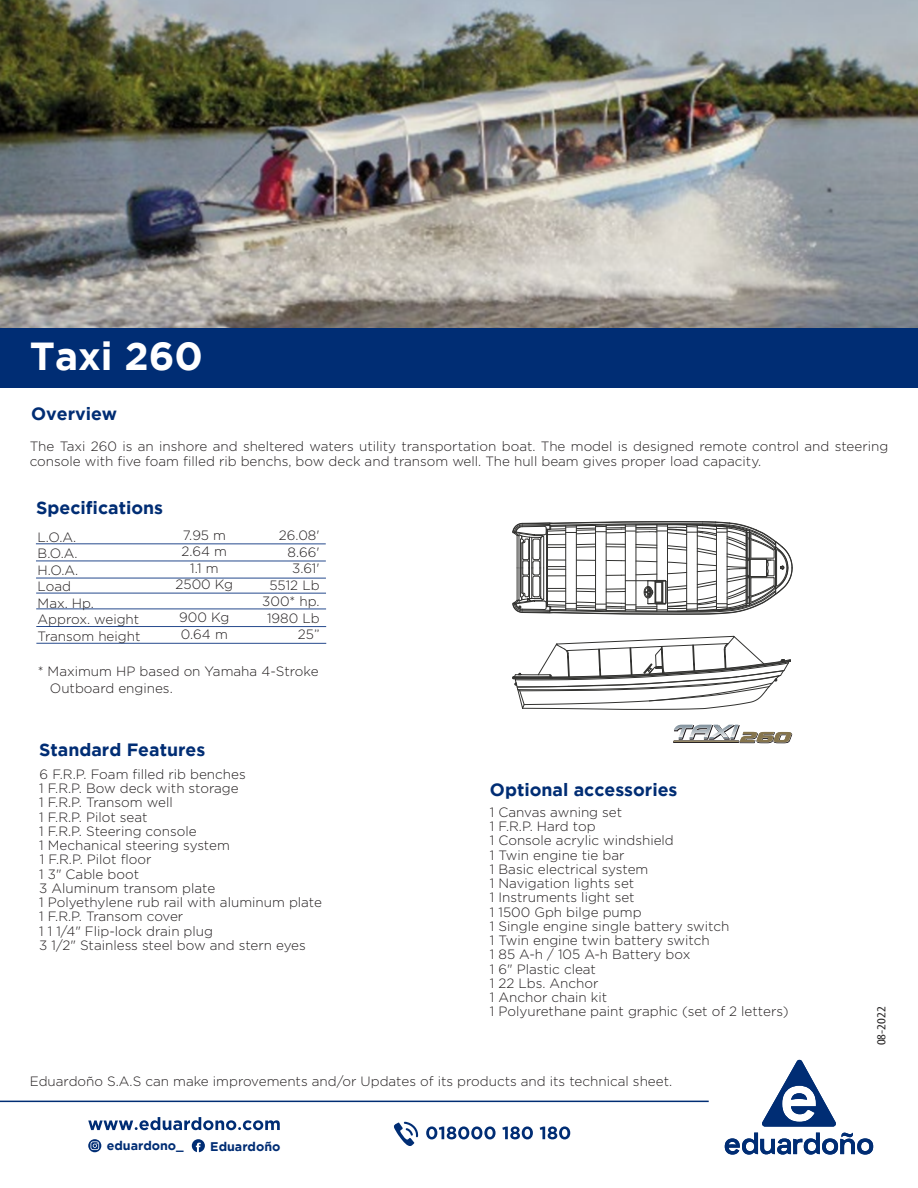
<style>
.page{position:relative;width:918px;height:1188px;background:#fff}
.page>*{position:absolute;margin:0;border:0;box-sizing:border-box;transform-origin:0 0}
.t1{font:700 39px "Gotham";color:#fff}
.t2{font:700 17.7px "Gotham";color:#002d74}
.t3{font:300 13.5px/14.2px "Gotham";color:#231f20}
.t4{font:700 12.6px "Gotham";color:#002d74}
.t5{font:condensed 12.45px "Myriad Pro";color:#272525;scale:1.2 1}
</style>
<div class="page">
<hr style="left:36px;top:544px;width:290px;height:1px;background:#264a8d">
<hr style="left:36px;top:561px;width:290px;height:1px;background:#264a8d">
<hr style="left:36px;top:578px;width:290px;height:1px;background:#264a8d">
<hr style="left:36px;top:593px;width:290px;height:1px;background:#264a8d">
<hr style="left:36px;top:609px;width:290px;height:1px;background:#264a8d">
<hr style="left:36px;top:626px;width:290px;height:1px;background:#264a8d">
<hr style="left:36px;top:643px;width:290px;height:1px;background:#264a8d">
<svg style="left:673px;top:725px;width:119px;height:18px"></svg>
<svg style="left:512px;top:521px;width:281px;height:189px"></svg>
<div style="left:0;top:327px;width:918px;height:61px;background:#002d74"></div>
<hr style="left:0;top:1101px;width:709px;height:1px;background:#002d74">
<svg style="left:426px;top:1126px;width:70px;height:13px"></svg>
<svg style="left:502px;top:1126px;width:31px;height:13px"></svg>
<svg style="left:540px;top:1126px;width:30px;height:13px"></svg>
<svg style="left:394px;top:1122px;width:24px;height:24px"></svg>
<svg style="left:88px;top:1117px;width:192px;height:13px"></svg>
<svg style="left:88px;top:1139px;width:13px;height:13px"></svg>
<svg style="left:192px;top:1139px;width:13px;height:13px"></svg>
<svg style="left:762px;top:1059px;width:74px;height:68px"></svg>
<svg style="left:725px;top:1133px;width:148px;height:22px"></svg>
<img style="left:0;top:0;width:918px;height:327px">
<h1 class="t1" style="left:30px;top:333px;width:175px">Taxi 260</h1>
<h2 class="t2" style="left:31px;top:404px;width:88px">Overview</h2>
<p class="t3" style="left:30px;top:439px;width:860px;line-height:15px">The Taxi 260 is an inshore and sheltered waters utility transportation boat. The model is designed remote control and steering console with five foam filled rib benchs, bow deck and transom well. The hull beam gives proper load capacity.</p>
<h2 class="t2" style="left:36px;top:497px;width:128px">Specifications</h2>
<p class="t3" style="left:176px;top:527px;width:59px;line-height:16.5px;text-align:center">7.95 m<br>2.64 m<br>1.1 m<br>2500 Kg</p>
<p class="t3" style="left:179px;top:609px;width:52px;line-height:16.5px">900 Kg<br>0.64 m</p>
<p class="t3" style="left:262px;top:527px;width:59px;line-height:16.5px;text-align:right">26.08'<br>8.66'<br>3.61'<br>5512 Lb<br>300* hp.<br>1980 Lb<br>25”</p>
<p class="t3" style="left:38px;top:528px;width:104px;line-height:16.5px">L.O.A.<br>B.O.A.<br>H.O.A.<br>Load<br>Max. Hp.<br>Approx. weight<br>Transom height</p>
<p class="t3" style="left:50px;top:663px;width:270px;line-height:16.5px;text-indent:-12px">* Maximum HP based on Yamaha 4-Stroke<br>Outboard engines.</p>
<h2 class="t2" style="left:39px;top:740px;width:168px">Standard Features</h2>
<p class="t3" style="left:39px;top:760px;width:208px;line-height:28.3px">6 F.R.P. Foam filled rib benches<br>1 F.R.P. Transom well</p>
<p class="t3" style="left:39px;top:810px;width:284px">1 F.R.P. Pilot seat<br>1 F.R.P. Steering console<br>1 Mechanical steering system<br>1 F.R.P. Pilot floor<br>1 3" Cable boot<br>3 Aluminum transom plate<br>1 Polyethylene rub rail with aluminum plate<br>1 F.R.P. Transom cover<br>1 1 1/4" Flip-lock drain plug<br>3 1/2" Stainless steel bow and stern eyes</p>
<p class="t3" style="left:39px;top:781px;width:201px">1 F.R.P. Bow deck with storage</p>
<h2 class="t2" style="left:490px;top:780px;width:189px">Optional accessories</h2>
<p class="t3" style="left:490px;top:805px;width:300px">1 Canvas awning set<br>1 F.R.P. Hard top<br>1 Console acrylic windshield<br>1 Twin engine tie bar<br>1 Basic electrical system<br>1 Navigation lights set<br>1 Instruments light set<br>1 1500 Gph bilge pump<br>1 Single engine single battery switch<br>1 Twin engine twin battery switch<br>1 85 A-h / 105 A-h Battery box<br>1 6" Plastic cleat<br>1 22 Lbs. Anchor<br>1 Anchor chain kit<br>1 Polyurethane paint graphic (set of 2 letters)</p>
<p class="t3" style="left:30px;top:1074px;width:644px">Eduardoño S.A.S can make improvements and/or Updates of its products and its technical sheet.</p>
<p class="t4" style="left:107px;top:1139px;width:79px">eduardono_</p>
<p class="t4" style="left:210px;top:1139px;width:72px">Eduardoño</p>
<p class="t5" style="left:874px;top:1045px;width:34px;rotate:-90deg">08-2022</p>
</div>
